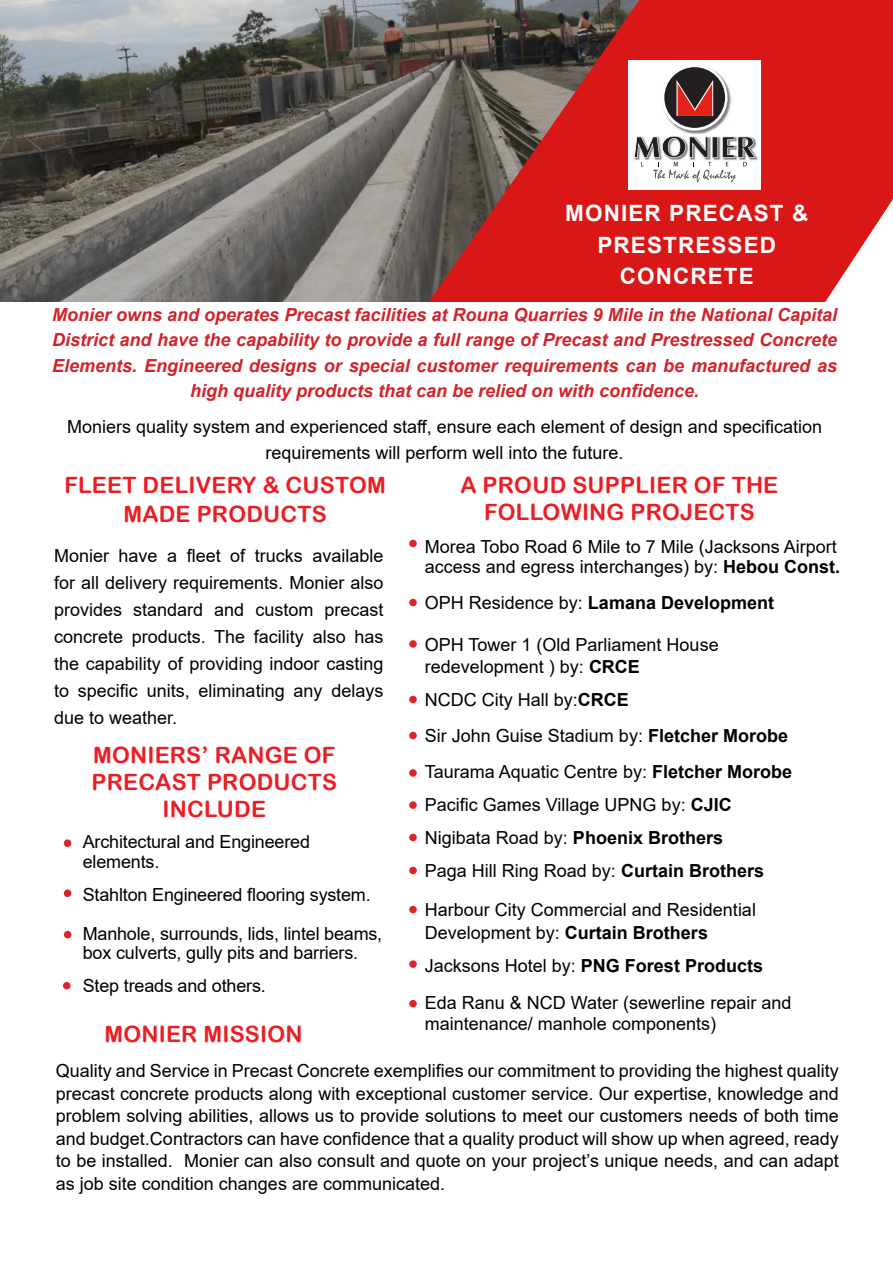
<style>
.page{position:relative;width:893px;height:1263px;background:#fff}
.page>*{position:absolute;margin:0;border:0;box-sizing:border-box;transform-origin:0 0}
.t1{font:22.5px/27px "Arial Rounded MT Bold";letter-spacing:.01em;color:#ed1d24;text-align:center}
.t2{font:700 22.5px/31.5px "Arial";letter-spacing:.05em;color:#fff;text-align:center}
.t3{font:18px/22.5px "Arial";color:#000}
.t4{font:italic 700 18px/25.5px "Arial";color:#d2232a;text-align:center}
.t5{font:700 18px "Arial";color:#000}
.s1{font-weight:700}
.s2{font-weight:400}
</style>
<div class="page">
<svg style="left:11px;top:0;width:882px;height:302px;background:#8b5754"></svg>
<div style="left:628px;top:61px;width:133px;height:129px;background:#fff"></div>
<svg style="left:634px;top:0;width:259px;height:182px"></svg>
<div style="left:409px;top:540px;width:8px;height:7px;background:#de2326;border-radius:50%"></div>
<div style="left:409px;top:599px;width:8px;height:7px;background:#de2326;border-radius:50%"></div>
<div style="left:409px;top:640px;width:8px;height:8px;background:#de2326;border-radius:50%"></div>
<div style="left:409px;top:696px;width:8px;height:7px;background:#de2326;border-radius:50%"></div>
<div style="left:409px;top:732px;width:8px;height:7px;background:#de2326;border-radius:50%"></div>
<div style="left:409px;top:769px;width:8px;height:8px;background:#de2326;border-radius:50%"></div>
<div style="left:409px;top:801px;width:8px;height:8px;background:#de2326;border-radius:50%"></div>
<div style="left:409px;top:834px;width:8px;height:7px;background:#de2326;border-radius:50%"></div>
<div style="left:409px;top:867px;width:8px;height:7px;background:#de2326;border-radius:50%"></div>
<div style="left:409px;top:906px;width:8px;height:7px;background:#de2326;border-radius:50%"></div>
<div style="left:409px;top:960px;width:8px;height:8px;background:#de2326;border-radius:50%"></div>
<div style="left:409px;top:1000px;width:8px;height:7px;background:#de2326;border-radius:50%"></div>
<div style="left:64px;top:839px;width:7px;height:8px;background:#de2326;border-radius:50%"></div>
<div style="left:64px;top:889px;width:7px;height:8px;background:#de2326;border-radius:50%"></div>
<div style="left:64px;top:931px;width:7px;height:7px;background:#de2326;border-radius:50%"></div>
<div style="left:63px;top:982px;width:8px;height:7px;background:#de2326;border-radius:50%"></div>
<p class="t2" style="left:565px;top:198px;width:245px">MONIER PRECAST &amp;<br>PRESTRESSED<br>CONCRETE</p>
<p class="t4" style="left:52px;top:302px;width:786px">Monier owns and operates Precast facilities at Rouna Quarries 9 Mile in the National Capital District and have the capability to provide a full range of Precast and Prestressed Concrete Elements. Engineered designs or special customer requirements can be manufactured as high quality products that can be relied on with confidence.</p>
<p class="t3" style="left:67px;top:414px;width:756px;line-height:25.5px;text-align:center">Moniers quality system and experienced staff, ensure each element of design and specification requirements will perform well into the future.</p>
<p class="t1" style="left:64px;top:471px;width:323px;line-height:28.5px">FLEET DELIVERY &amp; CUSTOM<br>MADE PRODUCTS</p>
<p class="t3" style="left:54px;top:542px;width:331px;line-height:27px;text-align:justify">Monier have a fleet of trucks available for all delivery requirements. Monier also provides standard and custom precast concrete products. The facility also has the capability of providing indoor casting to specific units, eliminating any delays due to weather.</p>
<p class="t1" style="left:92px;top:742px;width:247px">MONIERS’ RANGE OF<br>PRECAST PRODUCTS<br>INCLUDE</p>
<p class="t3" style="left:83px;top:832px;width:229px;line-height:19.5px">Architectural and Engineered elements.</p>
<p class="t3" style="left:83px;top:874px;width:301px;line-height:39px">Stahlton Engineered flooring system.<br>Manhole, surrounds, lids, lintel beams,</p>
<p class="t3" style="left:83px;top:936px;width:277px;line-height:33px">box culverts, gully pits and barriers.<br>Step treads and others.</p>
<p class="t1" style="left:460px;top:472px;width:319px">A PROUD SUPPLIER OF THE<br>FOLLOWING PROJECTS</p>
<p class="t3" style="left:425px;top:537px;width:417px;line-height:19.5px">Morea Tobo Road 6 Mile to 7 Mile (Jacksons Airport access and egress interchanges) by: <span class="s1">Hebou Const.</span></p>
<p class="t5" style="left:425px;top:590px;width:351px"><span class="s2">OPH Residence by:</span> Lamana Development</p>
<p class="t3" style="left:425px;top:633px;width:295px">OPH Tower 1 (Old Parliament House redevelopment ) by: <span class="s1">CRCE</span></p>
<p class="t3" style="left:425px;top:682px;width:369px;line-height:36px">NCDC City Hall by:<span class="s1">CRCE<br></span>Sir John Guise Stadium by: <span class="s1">Fletcher Morobe<br></span>Taurama Aquatic Centre by: <span class="s1">Fletcher Morobe</span></p>
<p class="t3" style="left:425px;top:788px;width:341px;line-height:33px">Pacific Games Village UPNG by: <span class="s1">CJIC<br></span>Nigibata Road by: <span class="s1">Phoenix Brothers<br></span>Paga Hill Ring Road by: <span class="s1">Curtain Brothers</span></p>
<p class="t3" style="left:425px;top:898px;width:333px">Harbour City Commercial and Residential<br>Development by: <span class="s1">Curtain Brothers</span></p>
<p class="t3" style="left:425px;top:946px;width:368px;line-height:37.5px">Jacksons Hotel by: <span class="s1">PNG Forest Products<br></span>Eda Ranu &amp; NCD Water (sewerline repair and</p>
<p class="t3" style="left:425px;top:1012px;width:293px">maintenance/ manhole components)</p>
<p class="t1" style="left:104px;top:1020px;width:200px">MONIER MISSION</p>
<p class="t3" style="left:56px;top:1059px;width:784px;text-align:justify">Quality and Service in Precast Concrete exemplifies our commitment to providing the highest quality precast concrete products along with exceptional customer service. Our expertise, knowledge and problem solving abilities, allows us to provide solutions to meet our customers needs of both time and budget.Contractors can have confidence that a quality product will show up when agreed, ready to be installed. Monier can also consult and quote on your project’s unique needs, and can adapt as job site condition changes are communicated.</p>
</div>
